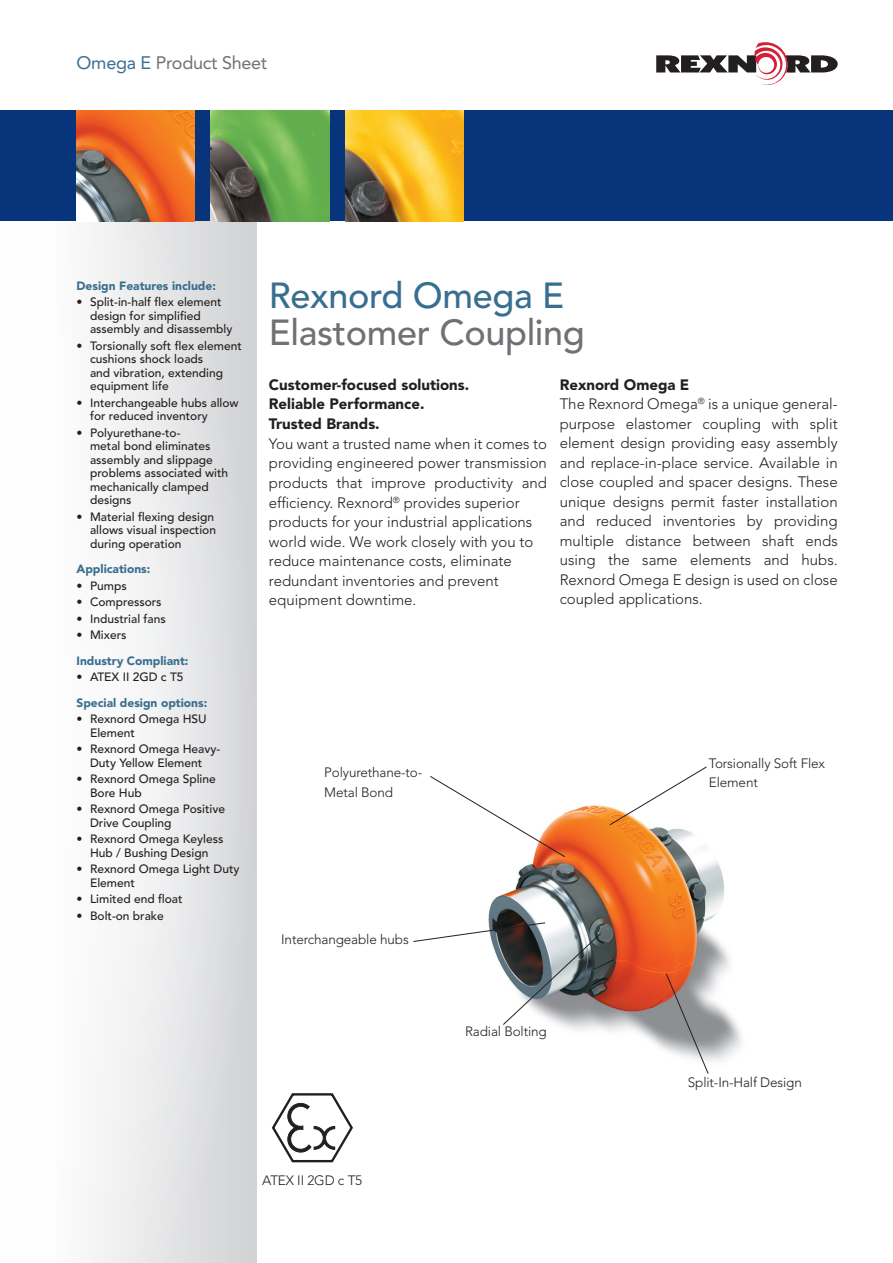
<style>
.page{position:relative;width:893px;height:1263px;background:#fff}
.page>*{position:absolute;margin:0;border:0;box-sizing:border-box;transform-origin:0 0}
.t1{font:500 36px "Avenir LT Std";letter-spacing:-.01em;color:#717074}
.t2{font:500 36px "Avenir LT Std";letter-spacing:-.01em;color:#386e8f}
.t3{font:18px "Avenir LT Std";letter-spacing:-.015em;color:#717074}
.t4{font:300 15px/19.5px "Avenir LT Std";color:#231f20}
.t5{font:900 15px/19.6px "Avenir LT Std";color:#231f20}
.t6{font:300 13.5px/19.5px "Avenir LT Std";letter-spacing:-.01em;color:#231f20}
.t7{font:500 12px/13.5px "Avenir LT Std";color:#231f20}
.t8{font:900 12px "Avenir LT Std";color:#386e8f}
.s1{color:#386e8f}
.s2{font-weight:900}
</style>
<div class="page">
<svg style="left:656px;top:42px;width:182px;height:44px"></svg>
<div style="left:0;top:221px;width:257px;height:1042px;background:linear-gradient(to right,#fff,#d7d8da)"></div>
<div style="left:0;top:111px;width:893px;height:110px;background:#08347b"></div>
<img style="left:77px;top:111px;width:118px;height:110px">
<img style="left:488px;top:805px;width:254px;height:256px">
<svg style="left:271px;top:1093px;width:82px;height:70px"></svg>
<img style="left:211px;top:111px;width:118px;height:110px">
<img style="left:345px;top:111px;width:118px;height:110px">
<svg style="left:430px;top:776px;width:136px;height:82px"></svg>
<svg style="left:609px;top:766px;width:98px;height:60px"></svg>
<svg style="left:665px;top:973px;width:44px;height:101px"></svg>
<svg style="left:413px;top:922px;width:188px;height:103px"></svg>
<p class="t3" style="left:77px;top:52px;width:192px"><span class="s1">Omega E</span> Product Sheet</p>
<p class="t8" style="left:77px;top:278px;width:141px">Design Features include:</p>
<p class="t7" style="left:90px;top:295px;width:144px;text-indent:-14px">• Split-in-half flex element design for simplified assembly and disassembly</p>
<p class="t7" style="left:90px;top:339px;width:153px;text-indent:-14px">• Torsionally soft flex element cushions shock loads<br>and vibration, extending equipment life</p>
<p class="t7" style="left:90px;top:396px;width:150px;text-indent:-14px">• Interchangeable hubs allow for reduced inventory</p>
<p class="t7" style="left:90px;top:426px;width:140px;text-indent:-14px">• Polyurethane-to-<br>metal bond eliminates assembly and slippage problems associated with mechanically clamped designs</p>
<p class="t7" style="left:90px;top:510px;width:127px;text-indent:-14px">• Material flexing design allows visual inspection during operation</p>
<p class="t8" style="left:77px;top:562px;width:75px">Applications:</p>
<p class="t7" style="left:77px;top:579px;width:52px">• Pumps</p>
<p class="t7" style="left:77px;top:595px;width:87px">• Compressors</p>
<p class="t7" style="left:77px;top:612px;width:91px">• Industrial fans</p>
<p class="t7" style="left:77px;top:628px;width:51px">• Mixers</p>
<p class="t8" style="left:77px;top:653px;width:113px">Industry Compliant:</p>
<p class="t7" style="left:77px;top:670px;width:109px">• ATEX II 2GD c T5</p>
<p class="t8" style="left:77px;top:695px;width:132px">Special design options:</p>
<p class="t7" style="left:90px;top:712px;width:118px;text-indent:-14px">• Rexnord Omega HSU<br>Element</p>
<p class="t7" style="left:77px;top:742px;width:145px;text-align:center">• Rexnord Omega Heavy-<br>Duty Yellow Element</p>
<p class="t7" style="left:90px;top:772px;width:127px;text-indent:-14px">• Rexnord Omega Spline<br>Bore Hub</p>
<p class="t7" style="left:90px;top:802px;width:137px;text-indent:-14px">• Rexnord Omega Positive<br>Drive Coupling</p>
<p class="t7" style="left:77px;top:832px;width:148px;text-align:center">• Rexnord Omega Keyless<br>Hub / Bushing Design</p>
<p class="t7" style="left:90px;top:862px;width:151px;text-indent:-14px">• Rexnord Omega Light Duty<br>Element</p>
<p class="t7" style="left:77px;top:892px;width:107px">• Limited end float</p>
<p class="t7" style="left:77px;top:909px;width:89px">• Bolt-on brake</p>
<h1 class="t2" style="left:269px;top:275px;width:297px">Rexnord Omega E</h1>
<h1 class="t1" style="left:269px;top:312px;width:317px">Elastomer Coupling</h1>
<p class="t5" style="left:269px;top:375px;width:202px">Customer-focused solutions.<br>Reliable Performance.<br>Trusted Brands.</p>
<p class="t4" style="left:269px;top:434px;width:279px">You want a trusted name when it comes to providing engineered power transmission products that improve productivity and efficiency. Rexnord<sup>®</sup> provides superior products for your industrial applications world wide. We work closely with you to reduce maintenance costs, eliminate redundant inventories and prevent equipment downtime.</p>
<p class="t4" style="left:560px;top:375px;width:279px"><span class="s2">Rexnord Omega E<br></span>The Rexnord Omega<sup>®</sup> is a unique general&shy;purpose elastomer coupling with split element design providing easy assembly and replace-in-place service. Available in close coupled and spacer designs. These unique designs permit faster installation and reduced inventories by providing multiple distance between shaft ends using the same elements and hubs.<br>Rexnord Omega E design is used on close coupled applications.</p>
<p class="t6" style="left:324px;top:763px;width:100px">Polyurethane-to-<br>Metal Bond</p>
<p class="t6" style="left:281px;top:930px;width:129px">Interchangeable hubs</p>
<p class="t6" style="left:709px;top:753px;width:118px">Torsionally Soft Flex<br>Element</p>
<p class="t6" style="left:465px;top:1021px;width:83px">Radial Bolting</p>
<p class="t6" style="left:688px;top:1072px;width:115px">Split-In-Half Design</p>
<p class="t6" style="left:262px;top:1170px;width:102px">ATEX II 2GD c T5</p>
</div>
